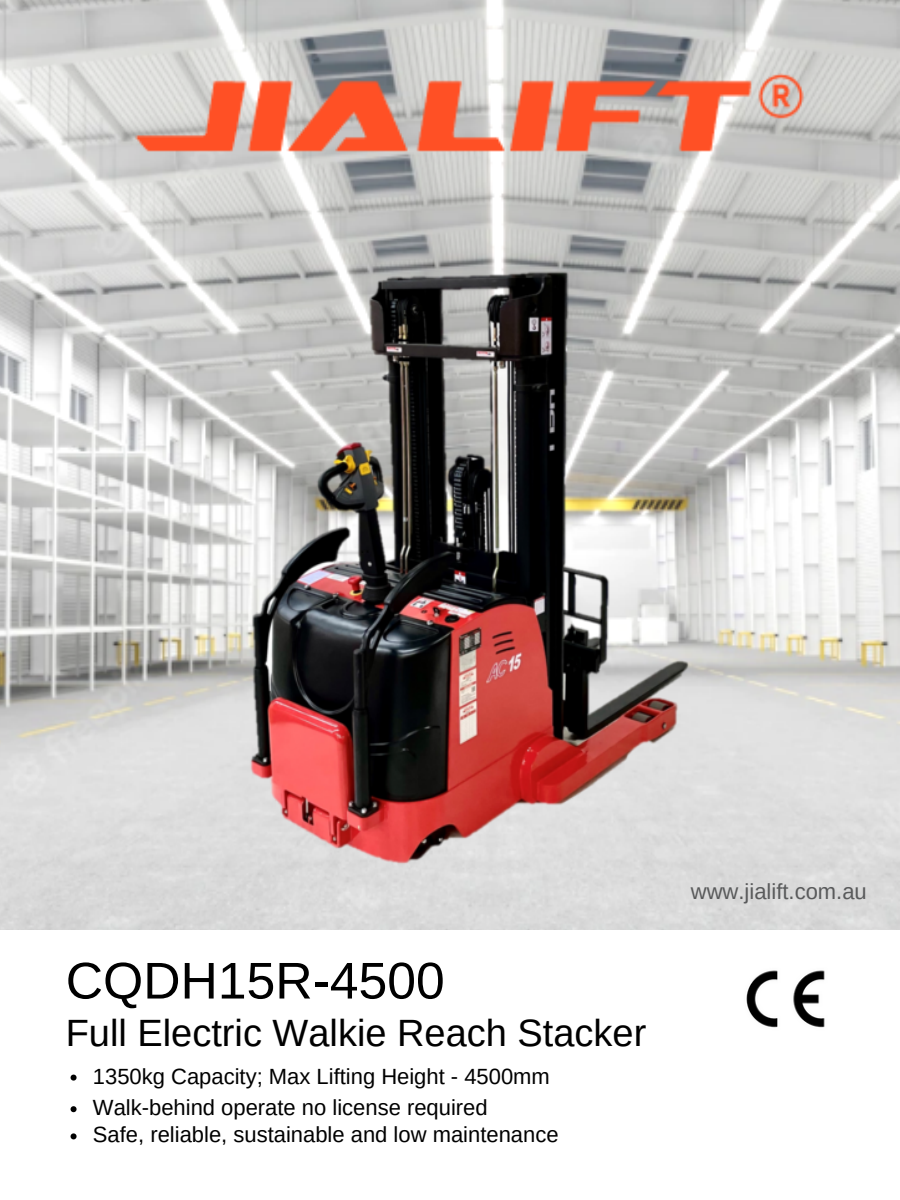
<style>
.page{position:relative;width:900px;height:1200px;background:#fff}
.page>*{position:absolute;margin:0;border:0;box-sizing:border-box;transform-origin:0 0}
.t1{font:51.6px "Arimo";color:#000}
.t2{font:38px "Arimo";color:#000}
.t3{font:22px/31.6px "Arimo";color:#000}
.t4{font:22px "Arimo";color:#595a5b}
</style>
<div class="page">
<img style="left:0;top:481px;width:900px;height:449px">
<img style="left:0;top:0;width:900px;height:481px">
<img style="left:746px;top:970px;width:79px;height:58px">
<img style="left:115px;top:158px;width:745px;height:745px">
<svg style="left:71px;top:1075px;width:6px;height:6px"></svg>
<svg style="left:71px;top:1106px;width:6px;height:6px"></svg>
<svg style="left:71px;top:1133px;width:6px;height:6px"></svg>
<h1 class="t1" style="left:66px;top:952px;width:380px">CQDH15R-4500</h1>
<h2 class="t2" style="left:66px;top:1012px;width:582px">Full Electric Walkie Reach Stacker</h2>
<p class="t3" style="left:93px;top:1060px;width:459px">1350kg Capacity; Max Lifting Height - 4500mm<br>Walk-behind operate no license required</p>
<p class="t3" style="left:93px;top:1119px;width:467px">Safe, reliable, sustainable and low maintenance</p>
<p class="t4" style="left:691px;top:879px;width:177px">www.jialift.com.au</p>
</div>
